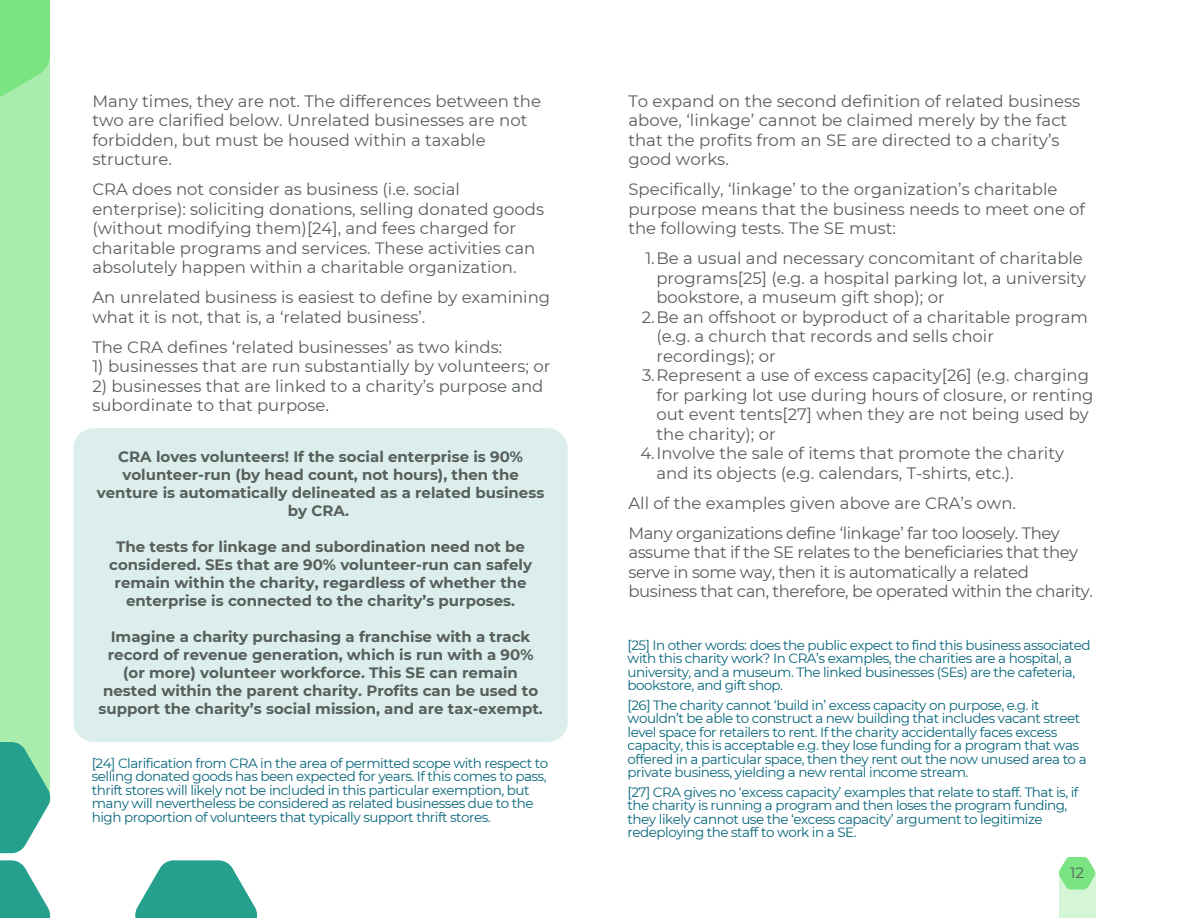
<style>
.page{position:relative;width:1188px;height:918px;background:#fff}
.page>*{position:absolute;margin:0;border:0;box-sizing:border-box;transform-origin:0 0}
.t1{font:16.5px/19.5px "Montserrat";color:#575e5c}
.t2{font:16.5px/19.5px "Montserrat";letter-spacing:-.03em;color:#575e5c}
.t3{font:700 15px/18px "Montserrat";color:#575e5c;text-align:center}
.t4{font:15px "Montserrat";color:#575e5c}
.t5{font:13.5px/13.5px "Montserrat";letter-spacing:-.035em;color:#08667c}
</style>
<div class="page">
<div style="left:0;top:0;width:50px;height:802px;background:#a9edae"></div>
<svg style="left:0;top:860px;width:51px;height:58px"></svg>
<svg style="left:0;top:742px;width:51px;height:111px"></svg>
<svg style="left:135px;top:860px;width:122px;height:58px"></svg>
<svg style="left:0;top:0;width:50px;height:97px;fill:#79e481"></svg>
<div style="left:1059px;top:873px;width:36px;height:45px;background:#d4f6d6"></div>
<svg style="left:1059px;top:857px;width:36px;height:32px"></svg>
<svg style="left:73px;top:428px;width:494px;height:314px;background:#dceeeb"></svg>
<p class="t1" style="left:92px;top:91px;width:450px">Many times, they are not. The differences between the two are clarified below. Unrelated businesses are not forbidden, but must be housed within a taxable structure.</p>
<h2 class="t1" style="left:92px;top:180px;width:453px">CRA does not consider as business (i.e. social enterprise): soliciting donations, selling donated goods (without modifying them)[24], and fees charged for charitable programs and services. These activities can absolutely happen within a charitable organization.</h2>
<h2 class="t1" style="left:92px;top:288px;width:459px">An unrelated business is easiest to define by examining what it is not, that is, a ‘related business’.</h2>
<p class="t1" style="left:92px;top:337px;width:412px">The CRA defines ‘related businesses’ as two kinds:</p>
<p class="t1" style="left:92px;top:357px;width:460px">1) businesses that are run substantially by volunteers; or</p>
<p class="t1" style="left:92px;top:376px;width:453px">2) businesses that are linked to a charity’s purpose and subordinate to that purpose.</p>
<h2 class="t1" style="left:628px;top:91px;width:453px">To expand on the second definition of related business above, ‘linkage’ cannot be claimed merely by the fact that the profits from an SE are directed to a charity’s good works.</h2>
<h2 class="t1" style="left:628px;top:180px;width:458px">Specifically, ‘linkage’ to the organization’s charitable purpose means that the business needs to meet one of the following tests. The SE must:</h2>
<h2 class="t1" style="left:656px;top:249px;width:431px;text-indent:-11px">1.Be a usual and necessary concomitant of charitable programs[25] (e.g. a hospital parking lot, a university bookstore, a museum gift shop); or</h2>
<h2 class="t1" style="left:656px;top:307px;width:433px;text-indent:-15px">2.Be an offshoot or byproduct of a charitable program (e.g. a church that records and sells choir recordings); or</h2>
<p class="t1" style="left:656px;top:366px;width:439px;text-indent:-14px">3.Represent a use of excess capacity[26] (e.g. charging for parking lot use during hours of closure, or renting out event tents[27] when they are not being used by the charity); or</p>
<h1 class="t1" style="left:656px;top:444px;width:409px;text-indent:-16px">4.Involve the sale of items that promote the charity and its objects (e.g. calendars, T-shirts, etc.).</h1>
<h1 class="t1" style="left:628px;top:493px;width:389px">All of the examples given above are CRA’s own.</h1>
<h1 class="t2" style="left:628px;top:523px;width:466px">Many organizations define ‘linkage’ far too loosely. They assume that if the SE relates to the beneficiaries that they serve in some way, then it is automatically a related business that can, therefore, be operated within the charity.</h1>
<p class="t3" style="left:97px;top:447px;width:449px">CRA loves volunteers! If the social enterprise is 90% volunteer-run (by head count, not hours), then the venture is automatically delineated as a related business by CRA.</p>
<h2 class="t3" style="left:109px;top:537px;width:424px">The tests for linkage and subordination need not be considered. SEs that are 90% volunteer-run can safely remain within the charity, regardless of whether the enterprise is connected to the charity’s purposes.</h2>
<p class="t3" style="left:98px;top:627px;width:446px">Imagine a charity purchasing a franchise with a track record of revenue generation, which is run with a 90% (or more) volunteer workforce. This SE can remain nested within the parent charity. Profits can be used to support the charity’s social mission, and are tax-exempt.</p>
<p class="t5" style="left:628px;top:638px;width:465px">[25] In other words: does the public expect to find this business associated with this charity work? In CRA’s examples, the charities are a hospital, a university, and a museum. The linked businesses (SEs) are the cafeteria, bookstore, and gift shop.</p>
<p class="t5" style="left:628px;top:698px;width:460px">[26] The charity cannot ‘build in’ excess capacity on purpose, e.g. it wouldn’t be able to construct a new building that includes vacant street level space for retailers to rent. If the charity accidentally faces excess capacity, this is acceptable e.g. they lose funding for a program that was offered in a particular space, then they rent out the now unused area to a private business, yielding a new rental income stream.</p>
<p class="t5" style="left:628px;top:785px;width:452px">[27] CRA gives no ‘excess capacity’ examples that relate to staff. That is, if the charity is running a program and then loses the program funding, they likely cannot use the ‘excess capacity’ argument to legitimize redeploying the staff to work in a SE.</p>
<p class="t5" style="left:92px;top:756px;width:458px">[24] Clarification from CRA in the area of permitted scope with respect to selling donated goods has been expected for years. If this comes to pass, thrift stores will likely not be included in this particular exemption, but many will nevertheless be considered as related businesses due to the high proportion of volunteers that typically support thrift stores.</p>
<p class="t4" style="left:1070px;top:863px;width:15px">12</p>
</div>
